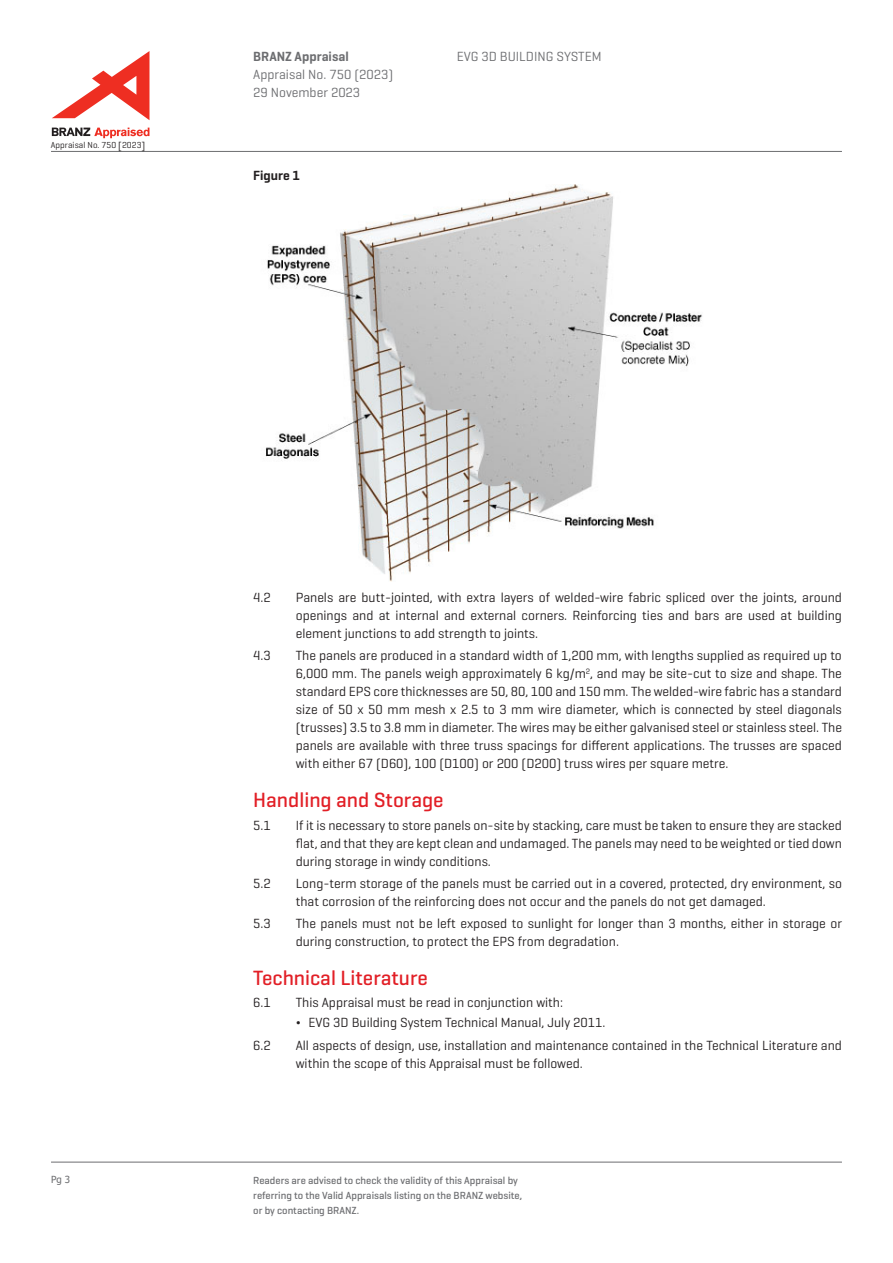
<style>
.page{position:relative;width:893px;height:1263px;background:#fff}
.page>*{position:absolute;margin:0;border:0;box-sizing:border-box;transform-origin:0 0}
.H3_Geo_P{font:500 21px "Geogrotesque";color:#e21f26}
.t1{font:13.5px/18px "Geogrotesque";color:#231f20;text-align:justify}
.t2{font:13.5px/18px "Geogrotesque";color:#6c6d70}
.t3{font:600 13.5px "Geogrotesque";color:#6c6d70}
.H5_Geo_P_INDENT{font:600 13.5px "Geogrotesque";color:#231f20}
.t4{font:500 10.5px/15px "Geogrotesque";color:#6c6d70}
.t5{font:9.75px "Tahoma";color:#6c6d70}
.t6{font:8.85px "Geogrotesque";letter-spacing:.005em;color:#231f20}
.s1{font-size:10.35px}
.s2{font-weight:500}
</style>
<div class="page">
<hr style="left:51px;top:1162px;width:791px;height:1px;background:#6c6d70">
<hr style="left:51px;top:151px;width:791px;height:1px;background:#6c6d70">
<svg style="left:52px;top:51px;width:97px;height:69px"></svg>
<svg style="left:52px;top:128px;width:97px;height:10px"></svg>
<img style="left:265px;top:184px;width:437px;height:398px">
<p class="t6" style="left:51px;top:140px;width:96px">Appraisal No. 750 <span class="s1">[</span>2023<span class="s1">]</span></p>
<p class="t3" style="left:253px;top:48px;width:97px">BRANZ Appraisal</p>
<p class="t2" style="left:253px;top:65px;width:142px">Appraisal No. 750 (2023)<br>29 November 2023</p>
<p class="H5_Geo_P_INDENT" style="left:253px;top:167px;width:48px">Figure 1</p>
<p class="t2" style="left:457px;top:47px;width:147px">EVG 3D BUILDING SYSTEM</p>
<p class="t5" style="left:51px;top:1173px;width:21px">Pg 3</p>
<p class="t1" style="left:253px;top:588px;width:19px">4.2</p>
<p class="t1" style="left:296px;top:588px;width:548px">Panels are butt-jointed, with extra layers of welded-wire fabric spliced over the joints, around openings and at internal and external corners. Reinforcing ties and bars are used at building element junctions to add strength to joints.</p>
<p class="t1" style="left:253px;top:646px;width:19px">4.3</p>
<p class="t1" style="left:296px;top:646px;width:548px">The panels are produced in a standard width of 1,200 mm, with lengths supplied as required up to 6,000 mm. The panels weigh approximately 6 kg/m<sup>2</sup>, and may be site-cut to size and shape. The standard EPS core thicknesses are 50, 80, 100 and 150 mm. The welded-wire fabric has a standard size of 50 x 50 mm mesh x 2.5 to 3 mm wire diameter, which is connected by steel diagonals (trusses) 3.5 to 3.8 mm in diameter. The wires may be either galvanised steel or stainless steel. The panels are available with three truss spacings for different applications. The trusses are spaced with either 67 (D60), 100 (D100) or 200 (D200) truss wires per square metre.</p>
<p class="H3_Geo_P" style="left:253px;top:787px;width:192px">Handling and Storage</p>
<p class="t1" style="left:253px;top:816px;width:19px">5.1</p>
<p class="t1" style="left:296px;top:816px;width:548px">If it is necessary to store panels on-site by stacking, care must be taken to ensure they are stacked flat, and that they are kept clean and undamaged. The panels may need to be weighted or tied down during storage in windy conditions.</p>
<p class="t1" style="left:253px;top:874px;width:19px">5.2</p>
<p class="t1" style="left:296px;top:874px;width:548px">Long-term storage of the panels must be carried out in a covered, protected, dry environment, so that corrosion of the reinforcing does not occur and the panels do not get damaged.</p>
<p class="t1" style="left:253px;top:914px;width:19px">5.3</p>
<p class="t1" style="left:296px;top:914px;width:548px">The panels must not be left exposed to sunlight for longer than 3 months, either in storage or during construction, to protect the EPS from degradation.</p>
<p class="H3_Geo_P" style="left:253px;top:965px;width:176px">Technical Literature</p>
<p class="t1" style="left:253px;top:993px;width:19px">6.1</p>
<p class="t1" style="left:296px;top:993px;width:269px">This Appraisal must be read in conjunction with:</p>
<p class="t1" style="left:296px;top:1013px;width:311px"><span class="s2">¬</span> EVG 3D Building System Technical Manual, July 2011.</p>
<p class="t1" style="left:253px;top:1036px;width:19px">6.2</p>
<p class="t1" style="left:296px;top:1036px;width:548px">All aspects of design, use, installation and maintenance contained in the Technical Literature and within the scope of this Appraisal must be followed.</p>
<p class="t4" style="left:253px;top:1172px;width:270px">Readers are advised to check the validity of this Appraisal by referring to the Valid Appraisals listing on the BRANZ website, or by contacting BRANZ.</p>
</div>
